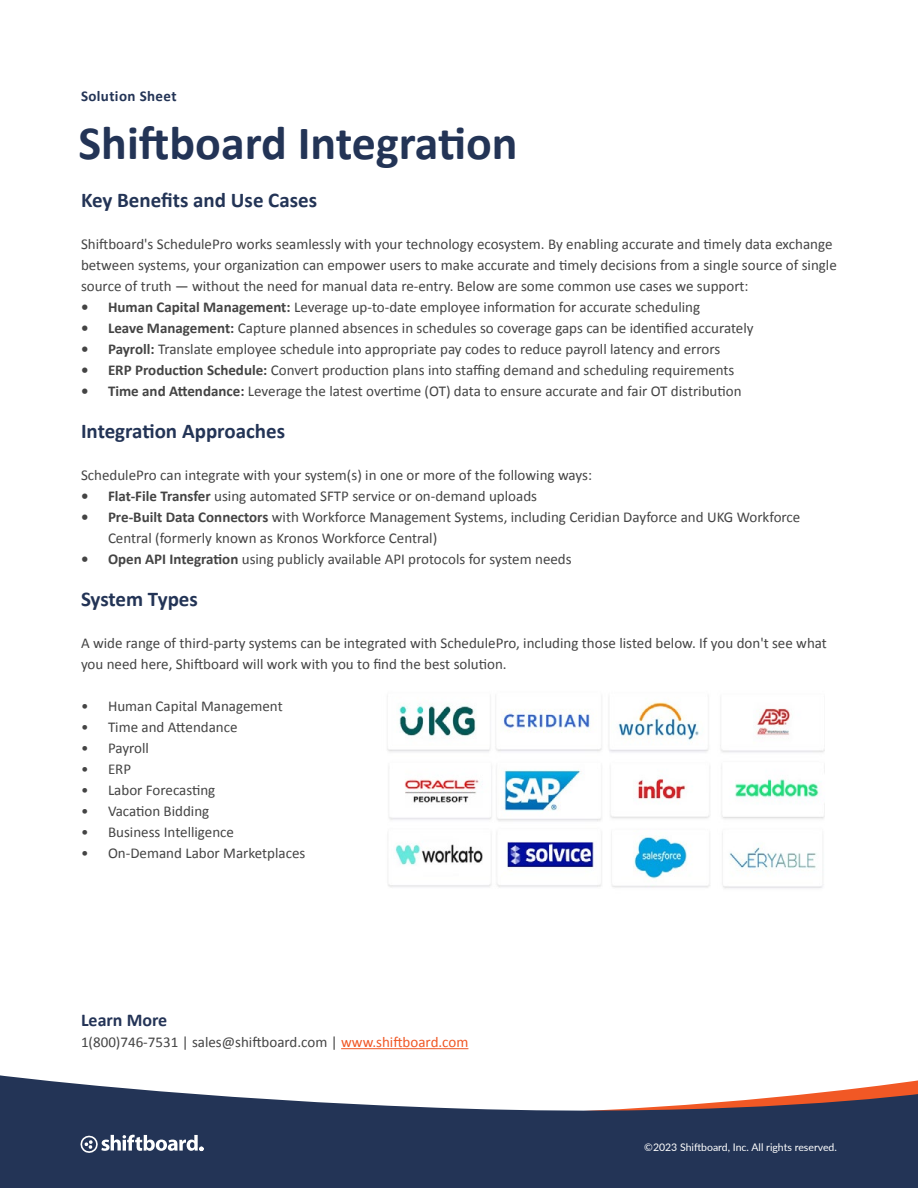
<style>
.page{position:relative;width:918px;height:1188px;background:#fff}
.page>*{position:absolute;margin:0;border:0;box-sizing:border-box;transform-origin:0 0}
.t1{font:700 48px "Calibri";color:#233456}
.t2{font:700 21px "Calibri";color:#233456}
.t3{font:700 18px "Calibri";color:#243457}
.t4{font:15px/21px "Calibri";color:#444}
.t5{font:700 15px "Calibri";letter-spacing:.025em;color:#233456}
.t6{font:10.5px "Lato";color:#fff}
.t7{font:700 4.8px "Lato";color:#fff}
.s1{font-weight:700}
.s2{color:#f05724}
</style>
<div class="page">
<svg style="left:0;top:1075px;width:918px;height:113px;fill:#233456"></svg>
<svg style="left:79px;top:1135px;width:119px;height:19px"></svg>
<img style="left:387px;top:696px;width:438px;height:193px">
<hr style="left:341px;top:1048px;width:127px;height:1px;background:#f05724">
<p class="t5" style="left:81px;top:85px;width:97px">Solution Sheet</p>
<h1 class="t1" style="left:79px;top:109px;width:441px">Shiftboard Integration</h1>
<h2 class="t2" style="left:81px;top:185px;width:238px">Key Benefits and Use Cases</h2>
<p class="t4" style="left:81px;top:233px;width:757px">Shiftboard's SchedulePro works seamlessly with your technology ecosystem. By enabling accurate and timely data exchange between systems, your organization can empower users to make accurate and timely decisions from a single source of single source of truth — without the need for manual data re-entry. Below are some common use cases we support:</p>
<p class="t4" style="left:81px;top:296px;width:621px"><span class="s1">• Human Capital Management:</span> Leverage up-to-date employee information for accurate scheduling</p>
<p class="t4" style="left:81px;top:317px;width:674px"><span class="s1">• Leave Management:</span> Capture planned absences in schedules so coverage gaps can be identified accurately</p>
<p class="t4" style="left:81px;top:338px;width:641px"><span class="s1">• Payroll:</span> Translate employee schedule into appropriate pay codes to reduce payroll latency and errors</p>
<p class="t4" style="left:81px;top:359px;width:655px"><span class="s1">• ERP Production Schedule:</span> Convert production plans into staffing demand and scheduling requirements</p>
<p class="t4" style="left:81px;top:380px;width:662px"><span class="s1">• Time and Attendance:</span> Leverage the latest overtime (OT) data to ensure accurate and fair OT distribution</p>
<h2 class="t2" style="left:81px;top:416px;width:206px">Integration Approaches</h2>
<p class="t4" style="left:81px;top:464px;width:513px">SchedulePro can integrate with your system(s) in one or more of the following ways:</p>
<p class="t4" style="left:81px;top:485px;width:458px"><span class="s1">• Flat-File Transfer</span> using automated SFTP service or on-demand uploads</p>
<p class="t4" style="left:108px;top:506px;width:694px;text-indent:-27px"><span class="s1">• Pre-Built Data Connectors</span> with Workforce Management Systems, including Ceridian Dayforce and UKG Workforce<br>Central (formerly known as Kronos Workforce Central)</p>
<p class="t4" style="left:81px;top:548px;width:492px"><span class="s1">• Open API Integration</span> using publicly available API protocols for system needs</p>
<h2 class="t2" style="left:81px;top:584px;width:118px">System Types</h2>
<p class="t4" style="left:81px;top:632px;width:747px">A wide range of third-party systems can be integrated with SchedulePro, including those listed below. If you don't see what you need here, Shiftboard will work with you to find the best solution.</p>
<p class="t4" style="left:81px;top:695px;width:203px">• Human Capital Management</p>
<p class="t4" style="left:81px;top:716px;width:158px">• Time and Attendance</p>
<p class="t4" style="left:81px;top:737px;width:69px">• Payroll</p>
<p class="t4" style="left:81px;top:758px;width:52px">• ERP</p>
<p class="t4" style="left:81px;top:779px;width:136px">• Labor Forecasting</p>
<p class="t4" style="left:81px;top:800px;width:130px">• Vacation Bidding</p>
<p class="t4" style="left:81px;top:821px;width:155px">• Business Intelligence</p>
<p class="t4" style="left:81px;top:842px;width:226px">• On-Demand Labor Marketplaces</p>
<p class="t3" style="left:81px;top:1007px;width:88px">Learn More</p>
<p class="t4" style="left:81px;top:1031px;width:389px">1(800)746-7531 | sales@shiftboard.com | <span class="s2">www.shiftboard.com</span></p>
<p class="t7" style="left:199px;top:1145px;width:5px">®</p>
<p class="t6" style="left:644px;top:1139px;width:194px">©2023 Shiftboard, Inc. All rights reserved.</p>
</div>
